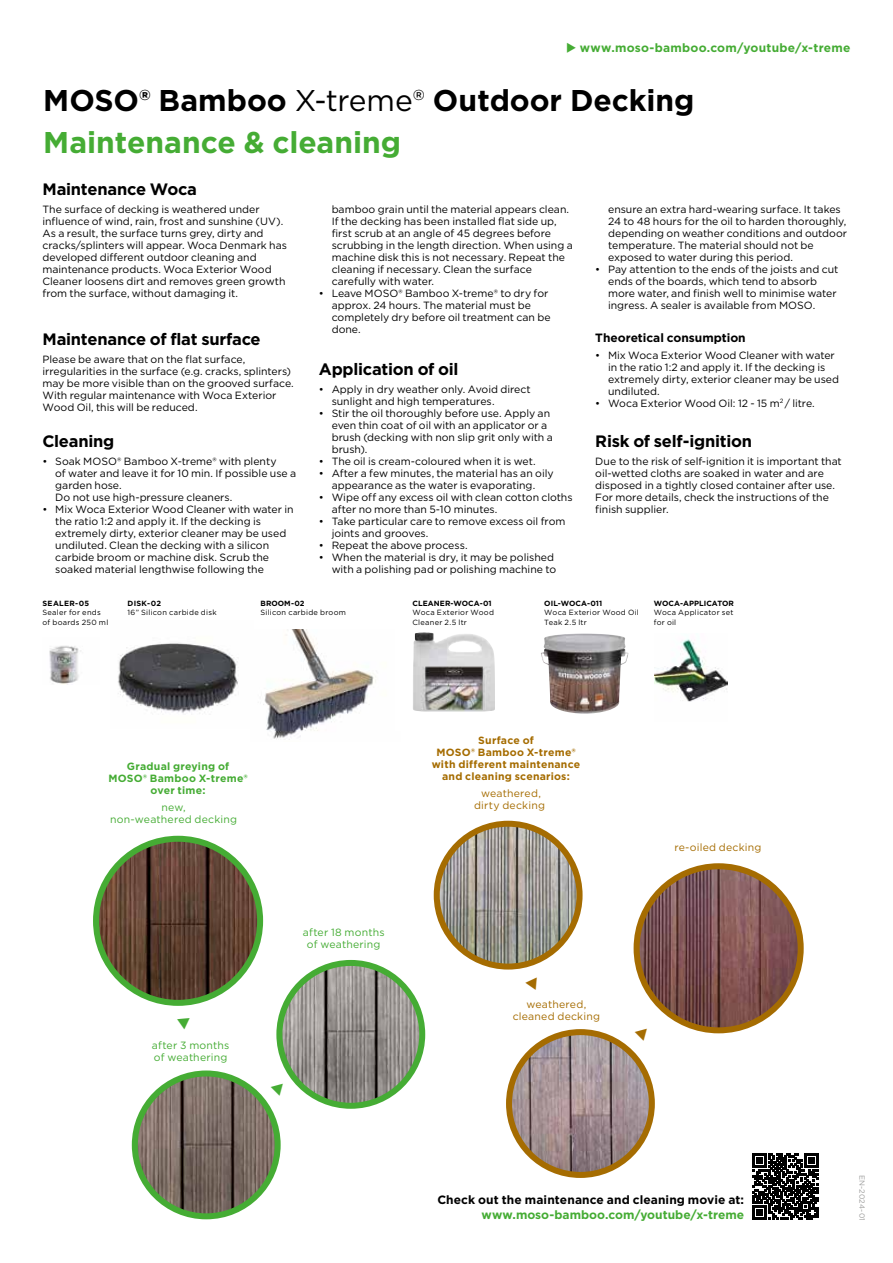
<style>
.page{position:relative;width:893px;height:1263px;background:#fff}
.page>*{position:absolute;margin:0;border:0;box-sizing:border-box;transform-origin:0 0}
.t1{font:700 30px/42px "Gotham";color:#000}
.t2{font:700 16.5px "Gotham";letter-spacing:-.015em;color:#000}
.t3{font:700 12px "Gotham";letter-spacing:.01em;color:#45ac34}
.t4{font:700 12px "Gotham";letter-spacing:.005em;color:#000}
.t5{font:10.5px/12px "Gotham";color:#000}
.t6{font:700 10.5px/12px "Gotham";letter-spacing:.025em;color:#a56c01;text-align:center}
.t7{font:10.5px/12px "Gotham";letter-spacing:.02em;color:#45ac34}
.t8{font:10.5px/12px "Gotham";letter-spacing:.02em;color:#a56c01;text-align:center}
.t9{font:700 10.5px/12px "Gotham";letter-spacing:.025em;color:#45ac34;text-align:center}
.t10{font:7.5px/9.8px "Gotham";letter-spacing:.035em;color:#000}
.t11{font:700 7.5px "Gotham";letter-spacing:.005em;color:#000}
.t12{font:7.5px "Gotham";letter-spacing:.02em;color:#9d9d9c}
.t13{font:700 7.5px "Gotham";letter-spacing:.04em;color:#000}
.s1{font-weight:400}
.s2{color:#45ac34}
</style>
<div class="page">
<img style="left:263px;top:629px;width:113px;height:111px">
<img style="left:541px;top:634px;width:87px;height:80px">
<img style="left:413px;top:632px;width:82px;height:79px">
<img style="left:49px;top:645px;width:32px;height:40px">
<img style="left:118px;top:643px;width:120px;height:71px">
<img style="left:655px;top:639px;width:72px;height:63px">
<svg style="left:752px;top:1153px;width:67px;height:67px"></svg>
<img style="left:279px;top:963px;width:143px;height:143px;border-radius:71px">
<div style="left:276px;top:960px;width:149px;height:149px;border:6px solid #45ac34;border-radius:50%"></div>
<img style="left:437px;top:824px;width:143px;height:141px">
<div style="left:434px;top:821px;width:149px;height:148px;border:6px solid #a56c01;border-radius:50%"></div>
<img style="left:509px;top:1032px;width:143px;height:143px;border-radius:71px">
<div style="left:506px;top:1029px;width:149px;height:149px;border:6px solid #a56c01;border-radius:50%"></div>
<img style="left:135px;top:1073px;width:143px;height:143px;border-radius:70px">
<div style="left:132px;top:1070px;width:149px;height:149px;border:6px solid #45ac34;border-radius:50%"></div>
<img style="left:96px;top:839px;width:164px;height:164px;border-radius:82px">
<div style="left:93px;top:836px;width:170px;height:170px;border:6px solid #45ac34;border-radius:50%"></div>
<img style="left:637px;top:866px;width:164px;height:164px;border-radius:82px">
<div style="left:634px;top:863px;width:170px;height:170px;border:6px solid #a56c01;border-radius:50%"></div>
<p class="t3" style="left:566px;top:40px;width:286px">◆ www.moso-bamboo.com/youtube/x-treme</p>
<h1 class="t1" style="left:43px;top:79px;width:653px">MOSO® Bamboo <span class="s1">X-treme®</span> Outdoor Decking<br><span class="s2">Maintenance &amp; cleaning</span></h1>
<h2 class="t2" style="left:43px;top:178px;width:156px">Maintenance Woca</h2>
<p class="t5" style="left:43px;top:203px;width:246px">The surface of decking is weathered under influence of wind, rain, frost and sunshine (UV).<br>As a result, the surface turns grey, dirty and cracks/splinters will appear. Woca Denmark has developed different outdoor cleaning and maintenance products. Woca Exterior Wood Cleaner loosens dirt and removes green growth from the surface, without damaging it.</p>
<h2 class="t2" style="left:43px;top:328px;width:220px">Maintenance of flat surface</h2>
<p class="t5" style="left:43px;top:353px;width:253px">Please be aware that on the flat surface, irregularities in the surface (e.g. cracks, splinters) may be more visible than on the grooved surface.<br>With regular maintenance with Woca Exterior Wood Oil, this will be reduced.</p>
<h2 class="t2" style="left:43px;top:430px;width:73px">Cleaning</h2>
<p class="t5" style="left:55px;top:455px;width:242px;text-indent:-13px">• Soak MOSO® Bamboo X-treme® with plenty<br>of water and leave it for 10 min. If possible use a garden hose.<br>Do not use high-pressure cleaners.</p>
<p class="t5" style="left:55px;top:503px;width:240px;text-indent:-13px">• Mix Woca Exterior Wood Cleaner with water in the ratio 1:2 and apply it. If the decking is extremely dirty, exterior cleaner may be used undiluted. Clean the decking with a silicon carbide broom or machine disk. Scrub the soaked material lengthwise following the</p>
<p class="t5" style="left:608px;top:203px;width:240px">ensure an extra hard-wearing surface. It takes 24 to 48 hours for the oil to harden thoroughly, depending on weather conditions and outdoor temperature. The material should not be exposed to water during this period.</p>
<p class="t5" style="left:608px;top:263px;width:232px;text-indent:-13px">• Pay attention to the ends of the joists and cut ends of the boards, which tend to absorb more water, and finish well to minimise water ingress. A sealer is available from MOSO.</p>
<p class="t4" style="left:595px;top:330px;width:152px">Theoretical consumption</p>
<p class="t5" style="left:608px;top:349px;width:233px;text-indent:-13px">• Mix Woca Exterior Wood Cleaner with water in the ratio 1:2 and apply it. If the decking is extremely dirty, exterior cleaner may be used undiluted.</p>
<p class="t5" style="left:595px;top:397px;width:221px">• Woca Exterior Wood Oil: 12 - 15 m<sup>2</sup> / litre.</p>
<h2 class="t2" style="left:595px;top:430px;width:158px">Risk of self-ignition</h2>
<p class="t5" style="left:595px;top:455px;width:248px">Due to the risk of self-ignition it is important that oil-wetted cloths are soaked in water and are disposed in a tightly closed container after use.<br>For more details, check the instructions of the finish supplier.</p>
<p class="t5" style="left:332px;top:203px;width:243px">bamboo grain until the material appears clean.<br>If the decking has been installed flat side up, first scrub at an angle of 45 degrees before scrubbing in the length direction. When using a machine disk this is not necessary. Repeat the cleaning if necessary. Clean the surface carefully with water.</p>
<p class="t5" style="left:332px;top:287px;width:220px;text-indent:-13px">• Leave MOSO® Bamboo X-treme® to dry for approx. 24 hours. The material must be completely dry before oil treatment can be done.</p>
<h2 class="t2" style="left:319px;top:358px;width:141px">Application of oil</h2>
<p class="t5" style="left:332px;top:383px;width:201px;text-indent:-13px">• Apply in dry weather only. Avoid direct sunlight and high temperatures.</p>
<p class="t5" style="left:332px;top:407px;width:223px;text-indent:-13px">• Stir the oil thoroughly before use. Apply an even thin coat of oil with an applicator or a brush (decking with non slip grit only with a brush).</p>
<p class="t5" style="left:319px;top:455px;width:218px">• The oil is cream-coloured when it is wet.</p>
<p class="t5" style="left:319px;top:467px;width:236px;text-align:center">• After a few minutes, the material has an oily appearance as the water is evaporating.</p>
<p class="t5" style="left:332px;top:491px;width:242px;text-indent:-13px">• Wipe off any excess oil with clean cotton cloths after no more than 5-10 minutes.</p>
<p class="t5" style="left:332px;top:515px;width:235px;text-indent:-13px">• Take particular care to remove excess oil from joints and grooves.</p>
<p class="t5" style="left:319px;top:539px;width:150px">• Repeat the above process.</p>
<p class="t5" style="left:319px;top:551px;width:239px;text-align:right">• When the material is dry, it may be polished with a polishing pad or polishing machine to</p>
<p class="t13" style="left:43px;top:598px;width:48px">SEALER-05</p>
<p class="t10" style="left:43px;top:608px;width:67px">Sealer for ends of boards 250 ml</p>
<p class="t11" style="left:128px;top:598px;width:35px">DISK-02</p>
<p class="t10" style="left:128px;top:608px;width:91px">16” Silicon carbide disk</p>
<p class="t11" style="left:260px;top:598px;width:46px">BROOM-02</p>
<p class="t10" style="left:260px;top:608px;width:87px">Silicon carbide broom</p>
<p class="t11" style="left:412px;top:598px;width:81px">CLEANER-WOCA-01</p>
<p class="t10" style="left:412px;top:608px;width:83px">Woca Exterior Wood<br>Cleaner 2.5 ltr</p>
<p class="t11" style="left:544px;top:598px;width:59px">OIL-WOCA-011</p>
<p class="t10" style="left:544px;top:608px;width:96px">Woca Exterior Wood Oil<br>Teak 2.5 ltr</p>
<p class="t11" style="left:654px;top:598px;width:82px">WOCA-APPLICATOR</p>
<p class="t10" style="left:654px;top:608px;width:81px">Woca Applicator set for oil</p>
<p class="t9" style="left:108px;top:760px;width:141px">Gradual greying of<br>MOSO® Bamboo X-treme® over time:</p>
<p class="t6" style="left:432px;top:734px;width:150px">Surface of<br>MOSO® Bamboo X-treme® with different maintenance and cleaning scenarios:</p>
<p class="t8" style="left:481px;top:787px;width:61px">weathered,</p>
<p class="t7" style="left:161px;top:801px;width:26px">new,</p>
<p class="t8" style="left:474px;top:799px;width:72px">dirty decking</p>
<p class="t7" style="left:110px;top:813px;width:129px">non-weathered decking</p>
<p class="t7" style="left:152px;top:1039px;width:79px">after 3 months of weathering</p>
<p class="t7" style="left:303px;top:926px;width:83px;text-align:center">after 18 months of weathering</p>
<p class="t8" style="left:513px;top:998px;width:89px">weathered, cleaned decking</p>
<p class="t8" style="left:674px;top:840px;width:89px">re-oiled decking</p>
<p class="t4" style="left:437px;top:1192px;width:308px">Check out the maintenance and cleaning movie at:</p>
<p class="t3" style="left:482px;top:1207px;width:264px">www.moso-bamboo.com/youtube/x-treme</p>
<p class="t12" style="left:867px;top:1175px;width:47px;rotate:90deg">EN-2024-01</p>
</div>
